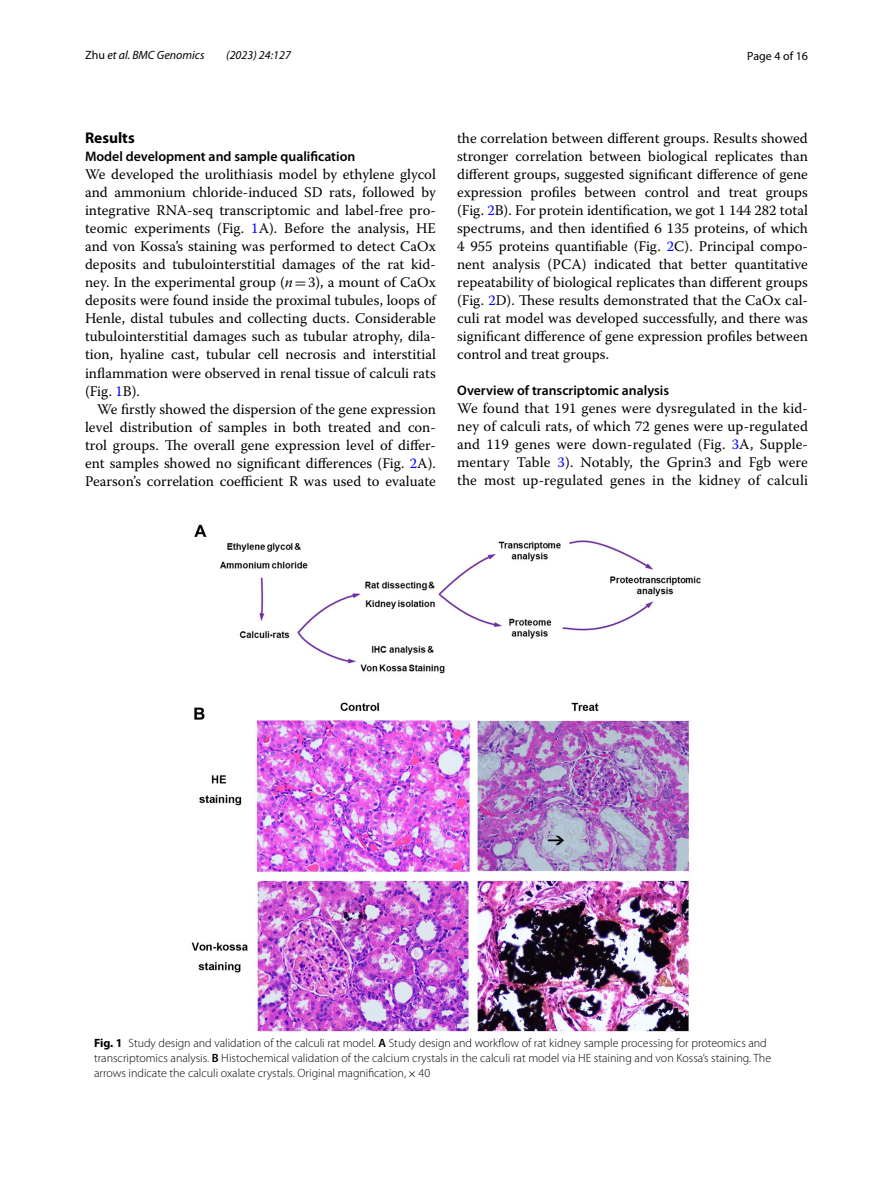
<style>
.page{position:relative;width:893px;height:1187px;background:#fff}
.page>*{position:absolute;margin:0;border:0;box-sizing:border-box;transform-origin:0 0}
.t1{font:700 15.45px "Myriad Pro";color:#000}
.t2{font:14.7px/18px "Warnock Pro";color:#000;text-align:justify}
.t3{font:600 13.8px "Myriad Pro";color:#000}
.t4{font:300 12px/15px "Myriad Pro";color:#000}
.t5{font:italic 12px "Myriad Pro";color:#000}
.t6{font:12px "Myriad Pro";color:#000}
.s1{font-style:normal}
.s2{color:#00f}
.s3{font-style:italic}
.s4{font-family:"MTSY"}
.s5{font-weight:700}
.s6{font-weight:600}
.s7{font-family:"MTSY";font-weight:400}
</style>
<div class="page">
<img style="left:191px;top:524px;width:510px;height:507px">
<p class="t5" style="left:85px;top:48px;width:121px"><span class="s1">Zhu</span> et al. BMC Genomics</p>
<p class="t5" style="left:226px;top:48px;width:66px">(2023) 24:127</p>
<p class="t6" style="left:747px;top:48px;width:62px">Page 4 of 16</p>
<p class="t1" style="left:85px;top:128px;width:51px">Results</p>
<p class="t3" style="left:85px;top:148px;width:272px">Model development and sample qualification</p>
<p class="t2" style="left:85px;top:165px;width:352px">We developed the urolithiasis model by ethylene glycol and ammonium chloride-induced SD rats, followed by integrative RNA-seq transcriptomic and label-free pro&shy;teomic experiments (Fig. <span class="s2">1</span>A). Before the analysis, HE and von Kossa’s staining was performed to detect CaOx deposits and tubulointerstitial damages of the rat kid&shy;ney. In the experimental group (<span class="s3">n</span><span class="s4">=</span>3), a mount of CaOx deposits were found inside the proximal tubules, loops of Henle, distal tubules and collecting ducts. Considerable tubulointerstitial damages such as tubular atrophy, dila&shy;tion, hyaline cast, tubular cell necrosis and interstitial inflammation were observed in renal tissue of calculi rats (Fig. <span class="s2">1</span>B).</p>
<p class="t2" style="left:85px;top:399px;width:352px;text-indent:12px">We firstly showed the dispersion of the gene expression level distribution of samples in both treated and con&shy;trol groups. The overall gene expression level of differ&shy;ent samples showed no significant differences (Fig. <span class="s2">2</span>A).<br>Pearson’s correlation coefficient R was used to evaluate</p>
<p class="t2" style="left:457px;top:128px;width:352px">the correlation between different groups. Results showed stronger correlation between biological replicates than different groups, suggested significant difference of gene expression profiles between control and treat groups (Fig. <span class="s2">2</span>B). For protein identification, we got 1 144 282 total spectrums, and then identified 6 135 proteins, of which 4 955 proteins quantifiable (Fig. <span class="s2">2</span>C). Principal compo&shy;nent analysis (PCA) indicated that better quantitative repeatability of biological replicates than different groups (Fig. <span class="s2">2</span>D). These results demonstrated that the CaOx cal&shy;culi rat model was developed successfully, and there was significant difference of gene expression profiles between control and treat groups.</p>
<p class="t3" style="left:457px;top:381px;width:213px">Overview of transcriptomic analysis</p>
<p class="t2" style="left:457px;top:398px;width:352px">We found that 191 genes were dysregulated in the kid&shy;ney of calculi rats, of which 72 genes were up-regulated and 119 genes were down-regulated (Fig. <span class="s2">3</span>A, Supple&shy;mentary Table <span class="s2">3</span>). Notably, the Gprin3 and Fgb were the most up-regulated genes in the kidney of calculi</p>
<p class="t4" style="left:94px;top:1035px;width:679px"><span class="s5">Fig. 1</span> Study design and validation of the calculi rat model. <span class="s6">A</span> Study design and workflow of rat kidney sample processing for proteomics and transcriptomics analysis. <span class="s6">B</span> Histochemical validation of the calcium crystals in the calculi rat model via HE staining and von Kossa’s staining. The arrows indicate the calculi oxalate crystals. Original magnification,<span class="s7">×</span>40</p>
</div>
